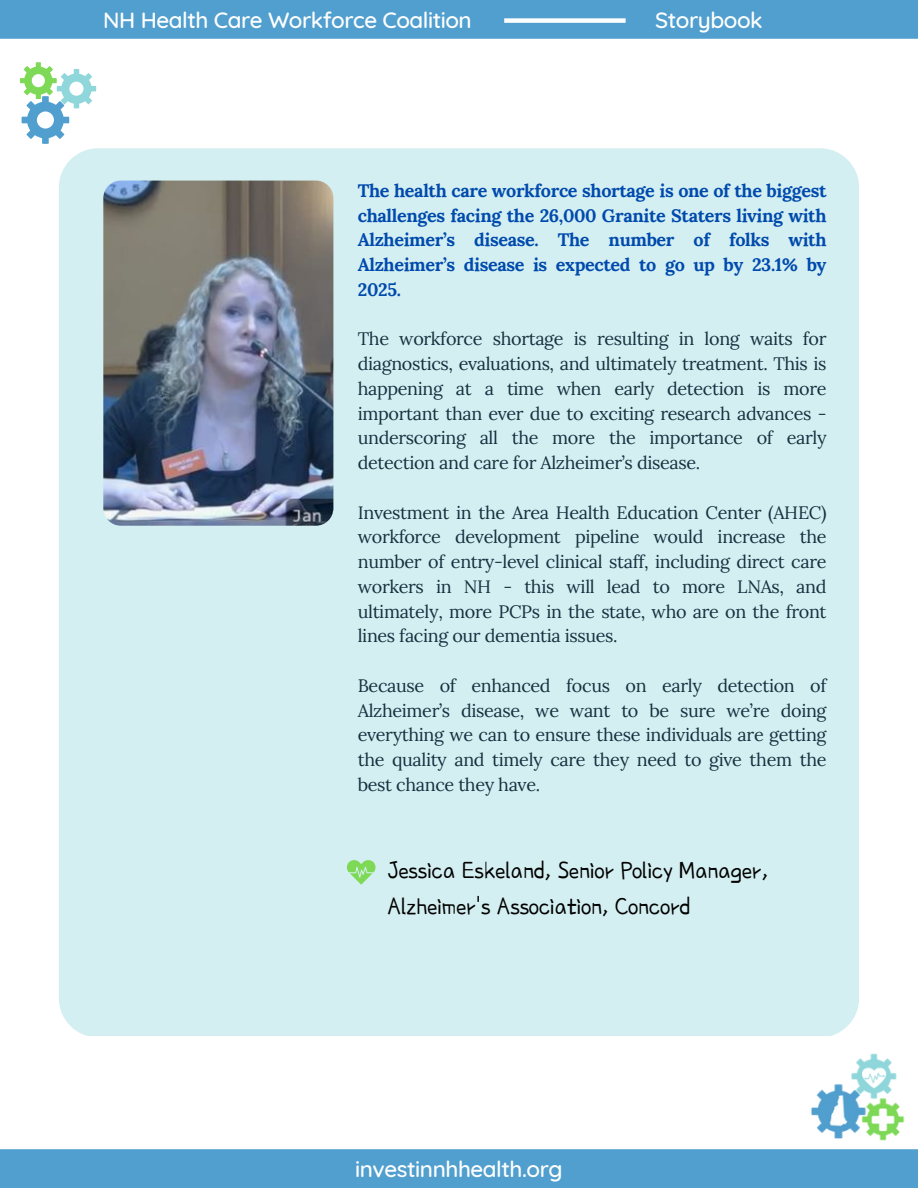
<style>
.page{position:relative;width:918px;height:1188px;background:#fff}
.page>*{position:absolute;margin:0;border:0;box-sizing:border-box;transform-origin:0 0}
.t1{font:25.8px/36px "Poor Story";color:#000}
.t2{font:500 22.5px "Quicksand";letter-spacing:-.02em;color:#fff}
.t3{font:18px/24.8px "Lora";letter-spacing:-.02em;color:#143140;text-align:justify}
.t4{font:700 18px/24.8px "Lora";letter-spacing:-.02em;color:#004aad;text-align:justify}
</style>
<div class="page">
<div style="left:0;top:1149px;width:918px;height:39px;background:#519fcf"></div>
<div style="left:59px;top:148px;width:800px;height:888px;background:#d4eff1;border-radius:39px"></div>
<img style="left:103px;top:181px;width:230px;height:345px;border-radius:17px">
<div style="left:0;top:0;width:918px;height:39px;background:#519fcf"></div>
<div style="left:504px;top:18px;width:122px;height:5px;background:#fff"></div>
<svg style="left:347px;top:860px;width:29px;height:25px"></svg>
<svg style="left:20px;top:62px;width:76px;height:82px"></svg>
<img style="left:811px;top:1053px;width:94px;height:88px">
<p class="t2" style="left:103px;top:5px;width:370px">NH Health Care Workforce Coalition</p>
<p class="t2" style="left:655px;top:5px;width:109px">Storybook</p>
<p class="t4" style="left:358px;top:178px;width:470px">The health care workforce shortage is one of the biggest challenges facing the 26,000 Granite Staters living with Alzheimer’s disease. The number of folks with Alzheimer’s disease is expected to go up by 23.1% by 2025.</p>
<p class="t3" style="left:358px;top:326px;width:470px">The workforce shortage is resulting in long waits for diagnostics, evaluations, and ultimately treatment. This is happening at a time when early detection is more important than ever due to exciting research advances - underscoring all the more the importance of early detection and care for Alzheimer’s disease.</p>
<p class="t3" style="left:358px;top:500px;width:470px">Investment in the Area Health Education Center (AHEC) workforce development pipeline would increase the number of entry-level clinical staff, including direct care workers in NH - this will lead to more LNAs, and ultimately, more PCPs in the state, who are on the front lines facing our dementia issues.</p>
<h1 class="t3" style="left:358px;top:673px;width:470px">Because of enhanced focus on early detection of Alzheimer’s disease, we want to be sure we’re doing everything we can to ensure these individuals are getting the quality and timely care they need to give them the best chance they have.</h1>
<p class="t1" style="left:388px;top:852px;width:382px">Jessica Eskeland, Senior Policy Manager,<br>Alzheimer's Association, Concord</p>
<h3 class="t2" style="left:355px;top:1154px;width:209px">investinnhhealth.org</h3>
</div>
